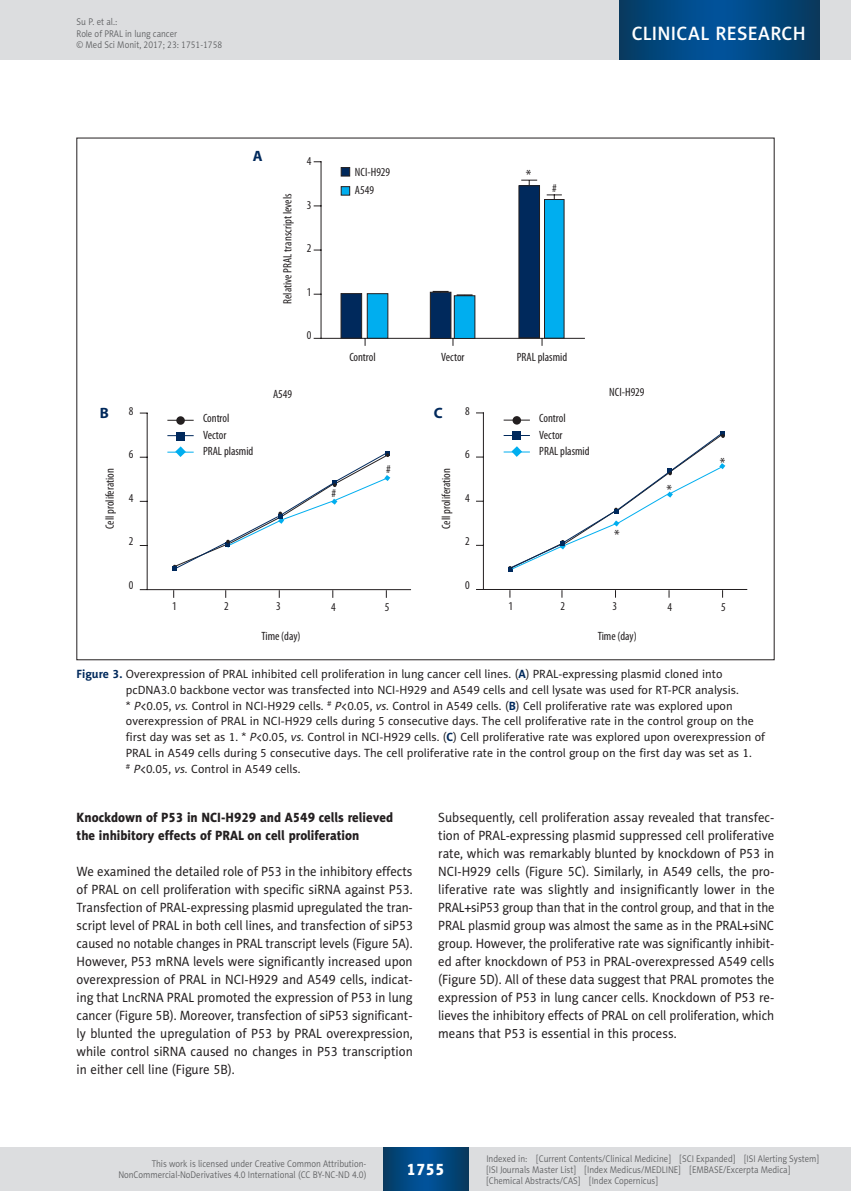
<style>
.page{position:relative;width:851px;height:1191px;background:#fff}
.page>*{position:absolute;margin:0;border:0;box-sizing:border-box;transform-origin:0 0}
.t1{font:19.5px "Naomi Sans EFN Medium";letter-spacing:.015em;color:#fff}
.t2{font:16.5px "Naomi Sans EFN Heavy";color:#fff}
.t3{font:condensed 15px "Myriad Pro";color:#231f20}
.t4{font:700 15px "Myriad Pro";color:#00295c}
.MSM_Body{font:13.5px/18px "Naomi Sans EFN";color:#231f20;text-align:justify;scale:.95 1}
.MSM_Headline_2{font:13.5px/18px "Naomi Sans EFN Heavy";color:#231f20;scale:.95 1}
.MSM_Rycina_tytul{font:12px/15.8px "Naomi Sans EFN";color:#231f20}
.t5{font:condensed 12px/16.5px "Myriad Pro";color:#231f20}
.t6{font:9.75px/11.2px "Naomi Sans EFN Light";color:#57585a;scale:.9 1}
.s1{font-weight:700;color:#00295c}
.s2{font-style:italic}
</style>
<div class="page">
<hr style="left:313px;top:338px;width:272px;height:1px;background:#231f20">
<hr style="left:320px;top:161px;width:1px;height:178px;background:#231f20">
<hr style="left:476px;top:589px;width:271px;height:1px;background:#231f20">
<hr style="left:483px;top:412px;width:1px;height:178px;background:#231f20">
<div style="left:340px;top:293px;width:22px;height:45px;background:#00295c;border:1px solid #231f20"></div>
<div style="left:341px;top:167px;width:9px;height:9px;background:#00295c;border:1px solid #231f20"></div>
<div style="left:367px;top:293px;width:21px;height:46px;background:#00aeef;border:1px solid #231f20"></div>
<div style="left:341px;top:186px;width:9px;height:9px;background:#00aeef;border:1px solid #231f20"></div>
<svg style="left:430px;top:292px;width:2px;height:46px"></svg>
<svg style="left:432px;top:179px;width:130px;height:167px"></svg>
<div style="left:544px;top:199px;width:20px;height:139px;background:#00aeef;border:1px solid #231f20"></div>
<div style="left:512px;top:416px;width:9px;height:8px;background:#231f20;border-radius:50%"></div>
<svg style="left:503px;top:432px;width:222px;height:140px"></svg>
<svg style="left:503px;top:420px;width:27px;height:1px"></svg>
<hr style="left:140px;top:589px;width:271px;height:1px;background:#231f20">
<hr style="left:147px;top:413px;width:1px;height:177px;background:#231f20">
<div style="left:176px;top:416px;width:9px;height:9px;background:#231f20;border-radius:50%"></div>
<div style="left:176px;top:432px;width:9px;height:8px;background:#00295c"></div>
<svg style="left:167px;top:435px;width:27px;height:1px"></svg>
<svg style="left:167px;top:420px;width:27px;height:1px"></svg>
<svg style="left:167px;top:446px;width:223px;height:124px"></svg>
<div style="left:0;top:1148px;width:850px;height:43px;background:#dcdddf"></div>
<svg style="left:383px;top:1147px;width:85px;height:43px"></svg>
<div style="left:0;top:0;width:850px;height:60px;background:#dcdddf"></div>
<svg style="left:619px;top:0;width:200px;height:60px"></svg>
<p class="t6" style="left:77px;top:16px;width:163px">Su P. et al.:<br>Role of PRAL in lung cancer<br>© Med Sci Monit, 2017; 23: 1751-1758</p>
<h1 class="t1" style="left:631px;top:22px;width:175px">CLINICAL RESEARCH</h1>
<p class="t4" style="left:253px;top:147px;width:11px">A</p>
<p class="t5" style="left:279px;top:304px;width:112px;rotate:-90deg">Relative PRAL transcript levels</p>
<p class="t5" style="left:307px;top:153px;width:6px">4</p>
<p class="t5" style="left:307px;top:196px;width:6px">3</p>
<p class="t5" style="left:307px;top:240px;width:6px">2</p>
<p class="t5" style="left:307px;top:283px;width:6px">1</p>
<p class="t5" style="left:307px;top:327px;width:6px">0</p>
<p class="t5" style="left:355px;top:163px;width:37px;line-height:18px">NCI-H929<br>A549</p>
<p class="t3" style="left:525px;top:166px;width:7px">*</p>
<p class="t5" style="left:552px;top:180px;width:6px">#</p>
<p class="t5" style="left:349px;top:349px;width:28px">Control</p>
<p class="t5" style="left:516px;top:348px;width:52px">PRAL plasmid</p>
<p class="t5" style="left:441px;top:349px;width:25px">Vector</p>
<p class="t5" style="left:273px;top:386px;width:21px">A549</p>
<p class="t5" style="left:609px;top:384px;width:37px">NCI-H929</p>
<p class="t5" style="left:129px;top:403px;width:6px">8</p>
<p class="t5" style="left:129px;top:446px;width:6px">6</p>
<p class="t5" style="left:129px;top:490px;width:6px">4</p>
<p class="t5" style="left:129px;top:533px;width:6px">2</p>
<p class="t5" style="left:129px;top:577px;width:6px">0</p>
<p class="t4" style="left:100px;top:403px;width:11px">B</p>
<p class="t4" style="left:433px;top:403px;width:10px">C</p>
<p class="t5" style="left:203px;top:410px;width:52px">Control<br>Vector<br>PRAL plasmid</p>
<p class="t5" style="left:386px;top:461px;width:6px">#</p>
<p class="t5" style="left:438px;top:529px;width:62px;rotate:-90deg">Cell proliferation</p>
<p class="t5" style="left:102px;top:529px;width:62px;rotate:-90deg">Cell proliferation</p>
<p class="t5" style="left:331px;top:484px;width:6px">#</p>
<p class="t5" style="left:465px;top:403px;width:6px">8</p>
<p class="t5" style="left:465px;top:446px;width:6px">6</p>
<p class="t5" style="left:465px;top:490px;width:6px">4</p>
<p class="t5" style="left:465px;top:533px;width:6px">2</p>
<p class="t5" style="left:465px;top:577px;width:6px">0</p>
<p class="t5" style="left:539px;top:410px;width:52px">Control<br>Vector<br>PRAL plasmid</p>
<p class="t3" style="left:614px;top:527px;width:7px">*</p>
<p class="t3" style="left:666px;top:482px;width:7px">*</p>
<p class="t3" style="left:719px;top:455px;width:7px">*</p>
<p class="t5" style="left:172px;top:598px;width:6px">1</p>
<p class="t5" style="left:224px;top:598px;width:6px">2</p>
<p class="t5" style="left:276px;top:598px;width:6px">3</p>
<p class="t5" style="left:331px;top:599px;width:6px">4</p>
<p class="t5" style="left:385px;top:599px;width:6px">5</p>
<p class="t5" style="left:261px;top:628px;width:41px">Time (day)</p>
<p class="t5" style="left:508px;top:598px;width:6px">1</p>
<p class="t5" style="left:560px;top:598px;width:6px">2</p>
<p class="t5" style="left:612px;top:598px;width:6px">3</p>
<p class="t5" style="left:667px;top:598px;width:6px">4</p>
<p class="t5" style="left:721px;top:598px;width:6px">5</p>
<p class="t5" style="left:597px;top:627px;width:41px">Time (day)</p>
<p class="MSM_Rycina_tytul" style="left:126px;top:666px;width:640px;text-indent:-49px"><span class="s1">Figure 3.</span> Overexpression of PRAL inhibited cell proliferation in lung cancer cell lines. (<span class="s1">A</span>) PRAL-expressing plasmid cloned into pcDNA3.0 backbone vector was transfected into NCI-H929 and A549 cells and cell lysate was used for RT-PCR analysis.<br>* <span class="s2">P</span>&lt;0.05, <span class="s2">vs.</span> Control in NCI-H929 cells. <sup>#</sup> <span class="s2">P</span>&lt;0.05, <span class="s2">vs.</span> Control in A549 cells. (<span class="s1">B</span>) Cell proliferative rate was explored upon overexpression of PRAL in NCI-H929 cells during 5 consecutive days. The cell proliferative rate in the control group on the first day was set as 1. * <span class="s2">P</span>&lt;0.05, <span class="s2">vs.</span> Control in NCI-H929 cells. (<span class="s1">C</span>) Cell proliferative rate was explored upon overexpression of PRAL in A549 cells during 5 consecutive days. The cell proliferative rate in the control group on the first day was set as 1.<br><sup>#</sup> <span class="s2">P</span>&lt;0.05, <span class="s2">vs.</span> Control in A549 cells.</p>
<p class="MSM_Headline_2" style="left:77px;top:808px;width:334px">Knockdown of P53 in NCI-H929 and A549 cells relieved the inhibitory effects of PRAL on cell proliferation</p>
<p class="MSM_Body" style="left:77px;top:862px;width:355px">We examined the detailed role of P53 in the inhibitory effects of PRAL on cell proliferation with specific siRNA against P53.<br>Transfection of PRAL-expressing plasmid upregulated the tran&shy;script level of PRAL in both cell lines, and transfection of siP53 caused no notable changes in PRAL transcript levels (Figure 5A).<br>However, P53 mRNA levels were significantly increased upon overexpression of PRAL in NCI-H929 and A549 cells, indicat&shy;ing that LncRNA PRAL promoted the expression of P53 in lung cancer (Figure 5B). Moreover, transfection of siP53 significant&shy;ly blunted the upregulation of P53 by PRAL overexpression, while control siRNA caused no changes in P53 transcription in either cell line (Figure 5B).</p>
<p class="MSM_Body" style="left:438px;top:808px;width:355px">Subsequently, cell proliferation assay revealed that transfec&shy;tion of PRAL-expressing plasmid suppressed cell proliferative rate, which was remarkably blunted by knockdown of P53 in NCI-H929 cells (Figure 5C). Similarly, in A549 cells, the pro&shy;liferative rate was slightly and insignificantly lower in the PRAL+siP53 group than that in the control group, and that in the PRAL plasmid group was almost the same as in the PRAL+siNC group. However, the proliferative rate was significantly inhibit&shy;ed after knockdown of P53 in PRAL-overexpressed A549 cells (Figure 5D). All of these data suggest that PRAL promotes the expression of P53 in lung cancer cells. Knockdown of P53 re&shy;lieves the inhibitory effects of PRAL on cell proliferation, which means that P53 is essential in this process.</p>
<p class="t6" style="left:118px;top:1158px;width:277px;text-align:right">This work is licensed under Creative Common Attribution-<br>NonCommercial-NoDerivatives 4.0 International (CC BY-NC-ND 4.0)</p>
<p class="t2" style="left:406px;top:1159px;width:40px">1755</p>
<p class="t6" style="left:486px;top:1152px;width:371px">Indexed in: [Current Contents/Clinical Medicine] [SCI Expanded] [ISI Alerting System] [ISI Journals Master List] [Index Medicus/MEDLINE] [EMBASE/Excerpta Medica] [Chemical Abstracts/CAS] [Index Copernicus]</p>
</div>
